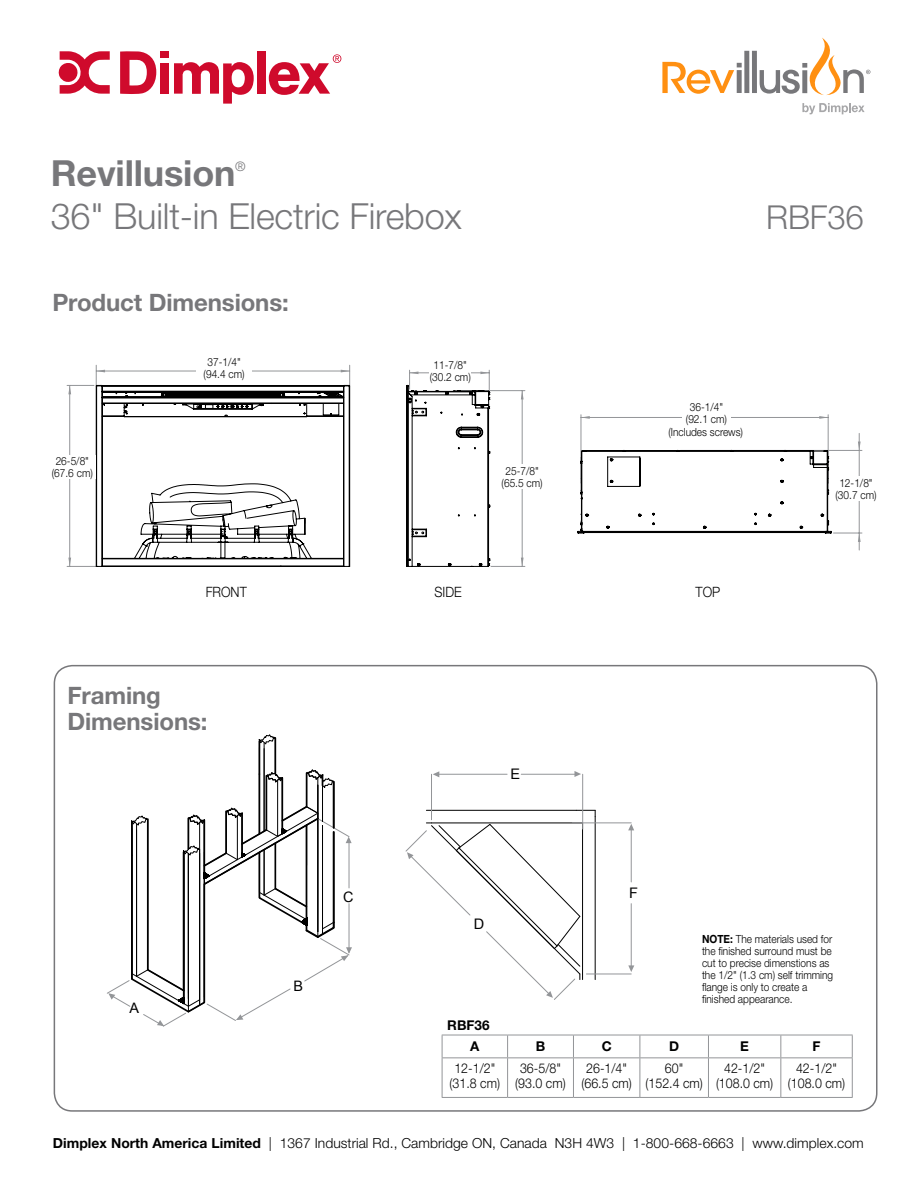
<style>
.page{position:relative;width:918px;height:1188px;background:#fff}
.page>*{position:absolute;margin:0;border:0;box-sizing:border-box;transform-origin:0 0}
.t1{font:300 36px "Helvetica Neue LT Std";letter-spacing:-.005em;color:#77777a}
.t2{font:700 36px "Helvetica Neue LT Std";letter-spacing:-.005em;color:#77777a}
.t3{font:300 33px "Helvetica Neue LT Std";letter-spacing:-.005em;color:#77777a}
.t4{font:700 24px/25.5px "Helvetica Neue LT Std";letter-spacing:-.005em;color:#77777a}
.t5{font:14.55px "Arial";color:#000}
.t6{font:14.4px "Arial";color:#000}
.t7{font:300 14.25px "Helvetica Neue LT Std";color:#000;scale:.9 1}
.t8{font:300 13.8px "Helvetica Neue LT Std";letter-spacing:.005em;color:#000}
.t9{font:300 13.5px/15px "Helvetica Neue LT Std";color:#000;text-align:center;scale:.92 1}
.t10{font:700 13.5px "Helvetica Neue LT Std";color:#000}
.t11{font:300 13.05px "Helvetica Neue LT Std";color:#77777a}
.t12{font:300 11.25px/12px "Helvetica Neue LT Std";color:#000;text-align:center;scale:.9 1}
.s1{font-weight:700}
</style>
<div class="page">
<svg style="left:67px;top:365px;width:795px;height:202px"></svg>
<div style="left:49px;top:455px;width:47px;height:23px;background:#fff"></div>
<div style="left:197px;top:357px;width:55px;height:26px;background:#fff"></div>
<div style="left:498px;top:464px;width:48px;height:25px;background:#fff"></div>
<div style="left:430px;top:357px;width:41px;height:27px;background:#fff"></div>
<div style="left:682px;top:401px;width:49px;height:25px;background:#fff"></div>
<div style="left:832px;top:476px;width:48px;height:25px;background:#fff"></div>
<hr style="left:442px;top:1035px;width:66px;height:1px;background:#939598">
<svg style="left:442px;top:1035px;width:1px;height:22px"></svg>
<hr style="left:508px;top:1035px;width:65px;height:1px;background:#939598">
<svg style="left:507px;top:1035px;width:1px;height:22px"></svg>
<hr style="left:573px;top:1035px;width:67px;height:1px;background:#939598">
<svg style="left:573px;top:1035px;width:1px;height:22px"></svg>
<hr style="left:640px;top:1035px;width:68px;height:1px;background:#939598">
<svg style="left:640px;top:1035px;width:1px;height:22px"></svg>
<hr style="left:708px;top:1035px;width:73px;height:1px;background:#939598">
<svg style="left:708px;top:1035px;width:1px;height:22px"></svg>
<hr style="left:781px;top:1035px;width:72px;height:1px;background:#939598">
<svg style="left:780px;top:1035px;width:1px;height:22px"></svg>
<svg style="left:852px;top:1035px;width:1px;height:22px"></svg>
<hr style="left:442px;top:1057px;width:66px;height:1px;background:#939598">
<hr style="left:442px;top:1058px;width:1px;height:39px;background:#939598">
<hr style="left:508px;top:1057px;width:65px;height:1px;background:#939598">
<hr style="left:507px;top:1058px;width:1px;height:39px;background:#939598">
<hr style="left:573px;top:1057px;width:67px;height:1px;background:#939598">
<hr style="left:573px;top:1058px;width:1px;height:39px;background:#939598">
<hr style="left:640px;top:1057px;width:68px;height:1px;background:#939598">
<hr style="left:640px;top:1058px;width:1px;height:39px;background:#939598">
<hr style="left:708px;top:1057px;width:73px;height:1px;background:#939598">
<hr style="left:708px;top:1058px;width:1px;height:39px;background:#939598">
<hr style="left:781px;top:1057px;width:72px;height:1px;background:#939598">
<hr style="left:780px;top:1058px;width:1px;height:39px;background:#939598">
<hr style="left:852px;top:1058px;width:1px;height:39px;background:#939598">
<hr style="left:442px;top:1097px;width:66px;height:1px;background:#939598">
<hr style="left:508px;top:1097px;width:65px;height:1px;background:#939598">
<hr style="left:573px;top:1097px;width:67px;height:1px;background:#939598">
<hr style="left:640px;top:1097px;width:68px;height:1px;background:#939598">
<hr style="left:708px;top:1097px;width:73px;height:1px;background:#939598">
<hr style="left:781px;top:1097px;width:72px;height:1px;background:#939598">
<svg style="left:258px;top:734px;width:19px;height:12px"></svg>
<hr style="left:264px;top:743px;width:1px;height:88px;background:#000">
<hr style="left:274px;top:738px;width:2px;height:36px;background:#000">
<hr style="left:259px;top:741px;width:1px;height:93px;background:#000">
<svg style="left:576px;top:810px;width:20px;height:7px"></svg>
<hr style="left:426px;top:810px;width:150px;height:1px;background:#000">
<hr style="left:595px;top:817px;width:1px;height:163px;background:#000">
<hr style="left:586px;top:974px;width:45px;height:1px;background:#939598">
<hr style="left:572px;top:823px;width:59px;height:1px;background:#939598">
<hr style="left:631px;top:828px;width:1px;height:54px;background:#939598">
<hr style="left:521px;top:774px;width:56px;height:1px;background:#939598">
<hr style="left:582px;top:774px;width:1px;height:55px;background:#939598">
<hr style="left:431px;top:774px;width:1px;height:46px;background:#939598">
<hr style="left:436px;top:774px;width:71px;height:1px;background:#939598">
<hr style="left:631px;top:904px;width:1px;height:65px;background:#939598">
<svg style="left:628px;top:965px;width:6px;height:7px"></svg>
<svg style="left:628px;top:824px;width:6px;height:6px"></svg>
<svg style="left:433px;top:771px;width:6px;height:6px"></svg>
<svg style="left:405px;top:823px;width:178px;height:177px"></svg>
<svg style="left:574px;top:771px;width:7px;height:6px"></svg>
<div style="left:744px;top:51px;width:5px;height:42px;background:#77777a"></div>
<div style="left:752px;top:51px;width:5px;height:42px;background:#77777a"></div>
<svg style="left:662px;top:62px;width:80px;height:32px"></svg>
<svg style="left:802px;top:103px;width:63px;height:11px"></svg>
<svg style="left:760px;top:38px;width:110px;height:57px"></svg>
<svg style="left:120px;top:51px;width:36px;height:43px"></svg>
<div style="left:160px;top:51px;width:9px;height:7px;background:#cf0a2c"></div>
<div style="left:160px;top:63px;width:9px;height:31px;background:#cf0a2c"></div>
<svg style="left:174px;top:62px;width:80px;height:42px"></svg>
<div style="left:257px;top:51px;width:9px;height:43px;background:#cf0a2c"></div>
<svg style="left:269px;top:54px;width:72px;height:41px"></svg>
<svg style="left:58px;top:51px;width:52px;height:43px"></svg>
<svg style="left:107px;top:768px;width:245px;height:259px"></svg>
<h1 class="t2" style="left:51px;top:150px;width:186px">Revillusion</h1>
<p class="t11" style="left:235px;top:158px;width:12px">®</p>
<h1 class="t1" style="left:51px;top:194px;width:413px">36" Built-in Electric Firebox</h1>
<h2 class="t3" style="left:766px;top:197px;width:99px">RBF36</h2>
<h3 class="t4" style="left:52px;top:289px;width:238px">Product Dimensions:</h3>
<p class="t12" style="left:52px;top:454px;width:47px">26-5/8" (67.6 cm)</p>
<p class="t12" style="left:204px;top:355px;width:47px">37-1/4" (94.4 cm)</p>
<p class="t12" style="left:430px;top:358px;width:47px">11-7/8" (30.2 cm)</p>
<p class="t12" style="left:502px;top:465px;width:47px">25-7/8" (65.5 cm)</p>
<p class="t12" style="left:686px;top:401px;width:47px">36-1/4" (92.1 cm)</p>
<p class="t12" style="left:668px;top:425px;width:84px">(Includes screws)</p>
<p class="t7" style="left:206px;top:583px;width:47px">FRONT</p>
<p class="t7" style="left:435px;top:583px;width:32px">SIDE</p>
<p class="t7" style="left:696px;top:583px;width:29px">TOP</p>
<h3 class="t4" style="left:68px;top:682px;width:142px">Framing<br>Dimensions:</h3>
<p class="t6" style="left:343px;top:887px;width:12px">C</p>
<p class="t5" style="left:511px;top:765px;width:11px">E</p>
<p class="t5" style="left:474px;top:914px;width:12px">D</p>
<p class="t5" style="left:629px;top:883px;width:10px">F</p>
<p class="t12" style="left:835px;top:476px;width:47px">12-1/8" (30.7 cm)</p>
<p class="t6" style="left:130px;top:999px;width:11px">A</p>
<p class="t6" style="left:293px;top:976px;width:11px">B</p>
<p class="t10" style="left:447px;top:1017px;width:44px">RBF36</p>
<p class="t12" style="left:702px;top:933px;width:147px;text-align:left"><span class="s1">NOTE:</span> The materials used for the finished surround must be cut to precise dimenstions as the 1/2" (1.3 cm) self trimming flange is only to create a finished appearance.</p>
<p class="t10" style="left:470px;top:1037px;width:11px">A</p>
<p class="t10" style="left:536px;top:1037px;width:11px">B</p>
<p class="t10" style="left:602px;top:1037px;width:12px">C</p>
<p class="t10" style="left:669px;top:1037px;width:12px">D</p>
<p class="t10" style="left:740px;top:1037px;width:10px">E</p>
<p class="t10" style="left:813px;top:1037px;width:10px">F</p>
<p class="t9" style="left:450px;top:1061px;width:56px">12-1/2" (31.8 cm)</p>
<p class="t9" style="left:515px;top:1061px;width:56px">36-5/8" (93.0 cm)</p>
<p class="t9" style="left:581px;top:1061px;width:56px">26-1/4" (66.5 cm)</p>
<p class="t9" style="left:646px;top:1061px;width:64px">60"<br>(152.4 cm)</p>
<p class="t9" style="left:716px;top:1061px;width:64px">42-1/2" (108.0 cm)</p>
<p class="t9" style="left:788px;top:1061px;width:64px">42-1/2" (108.0 cm)</p>
<p class="t8" style="left:53px;top:1134px;width:812px"><span class="s1">Dimplex North America Limited</span> | 1367 Industrial Rd., Cambridge ON, Canada N3H 4W3 | 1-800-668-6663 | www.dimplex.com</p>
</div>
